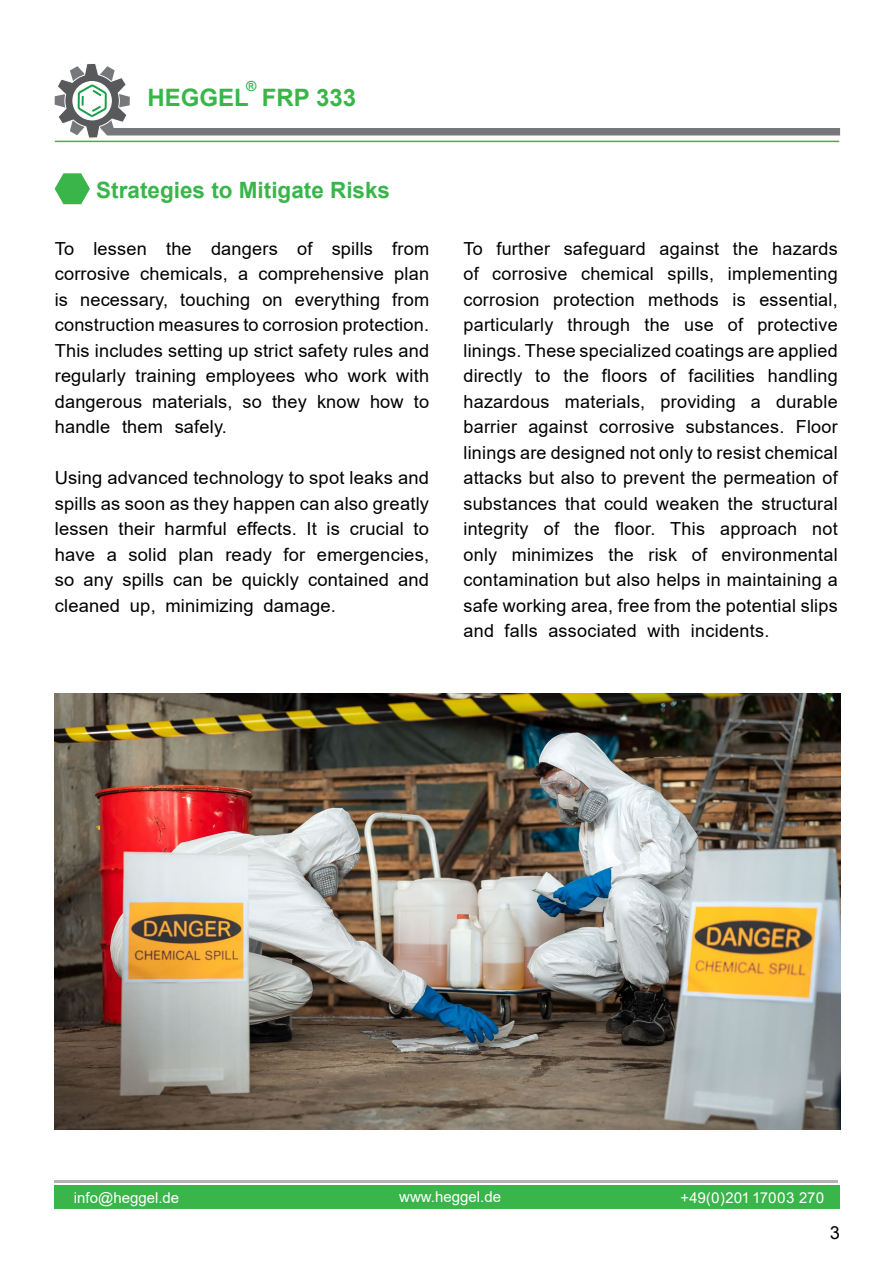
<style>
.page{position:relative;width:893px;height:1263px;background:#fff}
.page>*{position:absolute;margin:0;border:0;box-sizing:border-box;transform-origin:0 0}
.t1{font:700 24px "Arial";color:#39b54a}
.t2{font:700 22.5px "Arial";color:#39b54a}
.t3{font:18px/25.5px "Arial";letter-spacing:.01em;color:#000;text-align:justify}
.t4{font:18px "ER Arial KOI 8";color:#000}
.t5{font:15px "Arial";color:#fff}
.t6{font:15px "ER Arial KOI 8";color:#fff}
.t7{font:700 13.95px "Arial";color:#39b54a}
</style>
<div class="page">
<div style="left:54px;top:1185px;width:785px;height:24px;background:#39b54a"></div>
<hr style="left:54px;top:1180px;width:784px;height:3px;background:#767171">
<div style="left:107px;top:128px;width:733px;height:7px;background:#77787b"></div>
<svg style="left:55px;top:64px;width:75px;height:74px"></svg>
<hr style="left:55px;top:141px;width:784px;height:1px;background:#39b54a">
<svg style="left:55px;top:173px;width:35px;height:31px"></svg>
<img style="left:55px;top:693px;width:785px;height:436px">
<p class="t7" style="left:246px;top:76px;width:12px">®</p>
<h1 class="t1" style="left:148px;top:80px;width:210px">HEGGEL FRP 333</h1>
<p class="t2" style="left:96px;top:174px;width:295px">Strategies to Mitigate Risks</p>
<p class="t3" style="left:55px;top:235px;width:376px">To lessen the dangers of spills from corrosive chemicals, a comprehensive plan is necessary, touching on everything from construction measures to corrosion protection.<br>This includes setting up strict safety rules and regularly training employees who work with dangerous materials, so they know how to handle them safely.</p>
<p class="t3" style="left:55px;top:465px;width:376px">Using advanced technology to spot leaks and spills as soon as they happen can also greatly lessen their harmful effects. It is crucial to have a solid plan ready for emergencies, so any spills can be quickly contained and cleaned up, minimizing damage.</p>
<p class="t3" style="left:463px;top:235px;width:376px">To further safeguard against the hazards of corrosive chemical spills, implementing corrosion protection methods is essential, particularly through the use of protective linings. These specialized coatings are applied directly to the floors of facilities handling hazardous materials, providing a durable barrier against corrosive substances. Floor linings are designed not only to resist chemical attacks but also to prevent the permeation of substances that could weaken the structural integrity of the floor. This approach not only minimizes the risk of environmental contamination but also helps in maintaining a safe working area, free from the potential slips and falls associated with incidents.</p>
<p class="t5" style="left:74px;top:1187px;width:107px">info@heggel.de</p>
<p class="t5" style="left:399px;top:1187px;width:103px">www.heggel.de</p>
<p class="t6" style="left:680px;top:1189px;width:146px">+49)0(201 17003 270</p>
<p class="t4" style="left:830px;top:1223px;width:12px">3</p>
</div>
